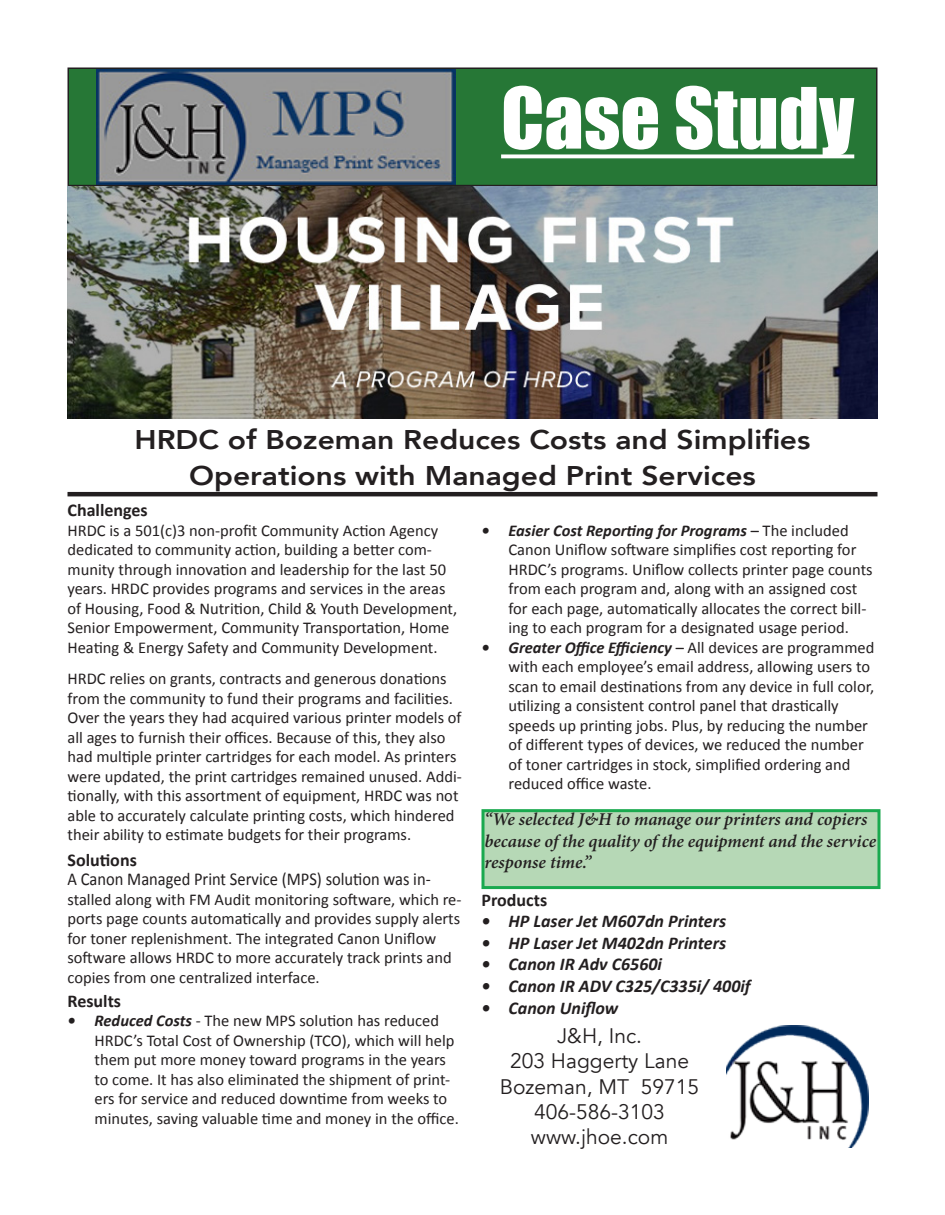
<style>
.page{position:relative;width:945px;height:1215px;background:#fff}
.page>*{position:absolute;margin:0;border:0;box-sizing:border-box;transform-origin:0 0}
.t1{font:78px "Impact";color:#fff}
.t2{font:800 27px "Avenir";color:#231f20;scale:1.11 1}
.t3{font:21px "Avenir";color:#231f20}
.t4{font:18.15px "Calibri";color:#231f20;scale:.91 1}
.t5{font:italic 700 18px "Calibri";color:#231f20}
.t6{font:italic 600 18px/21.6px "Minion Pro";letter-spacing:-.005em;color:#231f20}
.t7{font:700 18px "Calibri";color:#231f20}
.t8{font:16.5px/19.5px "Calibri";color:#231f20}
.s1{font-weight:700;font-style:italic}
</style>
<div class="page">
<div style="left:68px;top:68px;width:809px;height:118px;background:#267736"></div>
<img style="left:96px;top:71px;width:360px;height:112px">
<div style="left:68px;top:68px;width:810px;height:118px;border:2px solid #231f20"></div>
<svg style="left:501px;top:154px;width:353px;height:4px"></svg>
<img style="left:726px;top:1025px;width:143px;height:123px">
<hr style="left:68px;top:492px;width:810px;height:4px;background:#231f20">
<img style="left:68px;top:186px;width:810px;height:232px">
<div style="left:483px;top:811px;width:396px;height:77px;background:#b6d8b6"></div>
<div style="left:482px;top:809px;width:398px;height:80px;border:3px solid #1aa94f"></div>
<p class="t1" style="left:501px;top:57px;width:355px">Case Study</p>
<p class="t2" style="left:134px;top:418px;width:611px">HRDC of Bozeman Reduces Costs and Simplifies</p>
<p class="t2" style="left:189px;top:454px;width:512px">Operations with Managed Print Services</p>
<p class="t7" style="left:68px;top:499px;width:82px">Challenges</p>
<p class="t8" style="left:68px;top:521px;width:391px">HRDC is a 501(c)3 non-profit Community Action Agency dedicated to community action, building a better com&shy;munity through innovation and leadership for the last 50 years. HRDC provides programs and services in the areas of Housing, Food &amp; Nutrition, Child &amp; Youth Development, Senior Empowerment, Community Transportation, Home Heating &amp; Energy Safety and Community Development.</p>
<p class="t8" style="left:68px;top:669px;width:396px">HRDC relies on grants, contracts and generous donations from the community to fund their programs and facilities.<br>Over the years they had acquired various printer models of all ages to furnish their offices. Because of this, they also had multiple printer cartridges for each model. As printers were updated, the print cartridges remained unused. Addi&shy;tionally, with this assortment of equipment, HRDC was not able to accurately calculate printing costs, which hindered their ability to estimate budgets for their programs.</p>
<p class="t7" style="left:68px;top:848px;width:71px">Solutions</p>
<p class="t4" style="left:68px;top:868px;width:401px">A Canon Managed Print Service (MPS) solution was in-</p>
<p class="t8" style="left:68px;top:890px;width:396px">stalled along with FM Audit monitoring software, which re&shy;ports page counts automatically and provides supply alerts for toner replenishment. The integrated Canon Uniflow software allows HRDC to more accurately track prints and copies from one centralized interface.</p>
<p class="t7" style="left:68px;top:989px;width:55px">Results</p>
<p class="t8" style="left:94px;top:1011px;width:366px;text-indent:-27px"><span class="s1">• Reduced Costs</span> - The new MPS solution has reduced HRDC’s Total Cost of Ownership (TCO), which will help them put more money toward programs in the years to come. It has also eliminated the shipment of print&shy;ers for service and reduced downtime from weeks to minutes, saving valuable time and money in the office.</p>
<p class="t8" style="left:508px;top:521px;width:366px;text-indent:-27px"><span class="s1">• Easier Cost Reporting for Programs</span> – The included Canon Uniflow software simplifies cost reporting for HRDC’s programs. Uniflow collects printer page counts from each program and, along with an assigned cost for each page, automatically allocates the correct bill&shy;ing to each program for a designated usage period.</p>
<p class="t8" style="left:508px;top:638px;width:367px;text-indent:-27px"><span class="s1">• Greater Office Efficiency</span> – All devices are programmed with each employee’s email address, allowing users to scan to email destinations from any device in full color, utilizing a consistent control panel that drastically speeds up printing jobs. Plus, by reducing the number of different types of devices, we reduced the number of toner cartridges in stock, simplified ordering and reduced office waste.</p>
<p class="t6" style="left:484px;top:808px;width:393px">“We selected J&amp;H to manage our printers and copiers because of the quality of the equipment and the service response time.”</p>
<p class="t7" style="left:482px;top:888px;width:67px">Products</p>
<p class="t5" style="left:482px;top:910px;width:246px">• HP Laser Jet M607dn Printers</p>
<p class="t5" style="left:482px;top:931px;width:246px">• HP Laser Jet M402dn Printers</p>
<p class="t5" style="left:482px;top:953px;width:182px">• Canon IR Adv C6560i</p>
<p class="t5" style="left:482px;top:975px;width:271px">• Canon IR ADV C325/C335i/ 400if</p>
<p class="t5" style="left:482px;top:996px;width:138px">• Canon Uniflow</p>
<p class="t3" style="left:557px;top:1023px;width:86px">J&amp;H, Inc.</p>
<p class="t3" style="left:510px;top:1049px;width:180px">203 Haggerty Lane</p>
<p class="t3" style="left:500px;top:1074px;width:201px">Bozeman, MT 59715</p>
<p class="t3" style="left:534px;top:1099px;width:132px">406-586-3103</p>
<p class="t3" style="left:531px;top:1124px;width:139px">www.jhoe.com</p>
</div>
